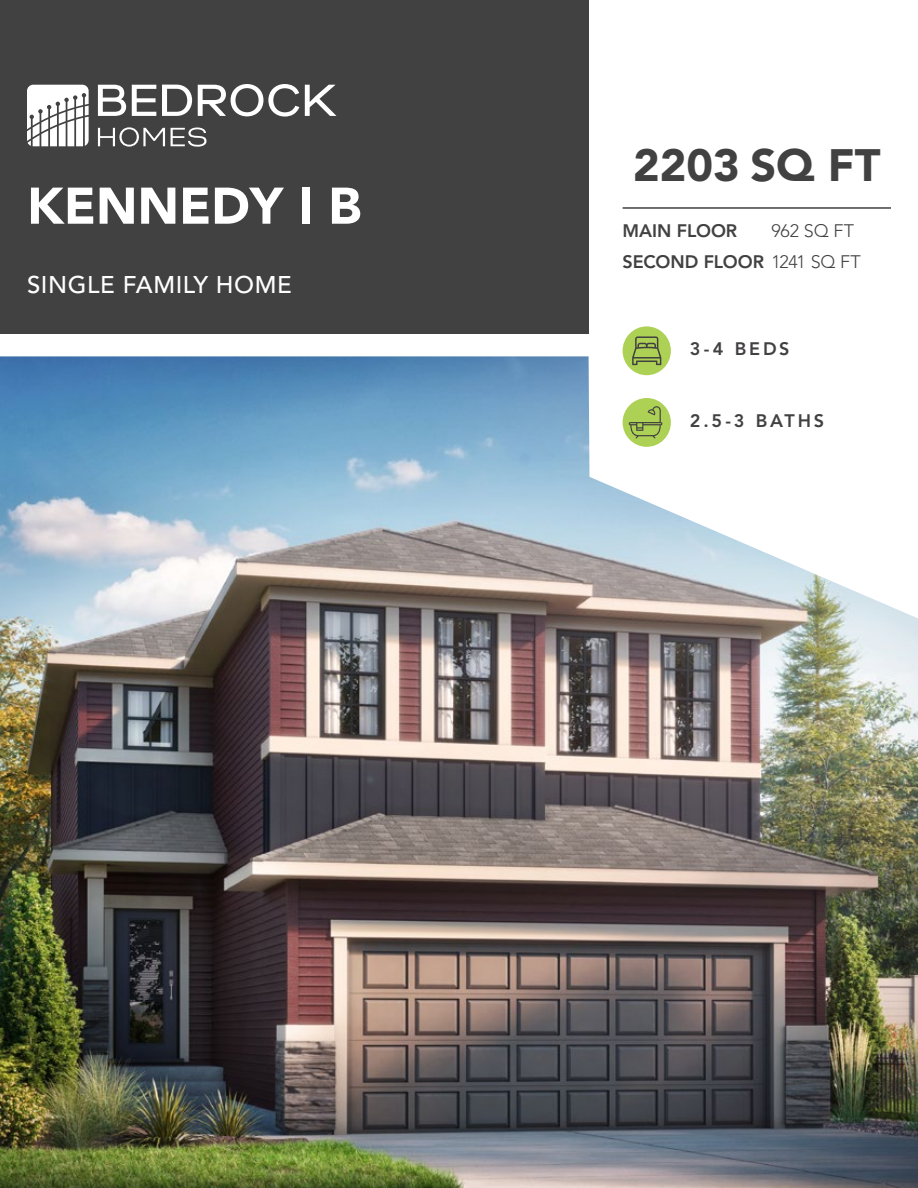
<style>
.page{position:relative;width:918px;height:1188px;background:#fff}
.page>*{position:absolute;margin:0;border:0;box-sizing:border-box;transform-origin:0 0}
.t1{font:900 51px "Avenir LT Std";color:#fff}
.t2{font:900 45px "Avenir LT Std";color:#424142}
.t3{font:500 24px "Avenir LT Std";letter-spacing:.025em;color:#fff}
.t4{font:800 18px/31.7px "Avenir LT Std";color:#424142}
.t5{font:800 18px "Avenir LT Std";letter-spacing:.155em;color:#424042}
.t6{font:300 18px "Avenir LT Std";letter-spacing:-.005em;color:#424142}
.s1{font-weight:300}
</style>
<div class="page">
<div style="left:0;top:0;width:589px;height:334px;background:#424142"></div>
<svg style="left:27px;top:85px;width:62px;height:61px;background:#d6d5d6"></svg>
<svg style="left:98px;top:85px;width:28px;height:31px"></svg>
<svg style="left:132px;top:85px;width:24px;height:31px"></svg>
<svg style="left:162px;top:85px;width:30px;height:31px"></svg>
<svg style="left:198px;top:84px;width:101px;height:33px"></svg>
<svg style="left:305px;top:85px;width:31px;height:31px"></svg>
<svg style="left:98px;top:127px;width:67px;height:20px"></svg>
<svg style="left:171px;top:127px;width:36px;height:20px"></svg>
<div style="left:623px;top:326px;width:48px;height:49px;background:#acd154;border-radius:50%"></div>
<svg style="left:632px;top:336px;width:29px;height:20px"></svg>
<hr style="left:623px;top:207px;width:268px;height:2px;background:#424142">
<img style="left:0;top:356px;width:918px;height:832px">
<h1 class="t1" style="left:27px;top:175px;width:336px">KENNEDY I B</h1>
<h3 class="t3" style="left:27px;top:271px;width:266px">SINGLE FAMILY HOME</h3>
<h2 class="t2" style="left:633px;top:138px;width:249px">2203 SQ FT</h2>
<p class="t4" style="left:623px;top:215px;width:240px">MAIN FLOOR<br>SECOND FLOOR <span class="s1">1241 SQ FT</span></p>
<p class="t6" style="left:772px;top:220px;width:84px">962 SQ FT</p>
<p class="t5" style="left:690px;top:339px;width:101px">3-4 BEDS</p>
<p class="t5" style="left:690px;top:410px;width:136px">2.5-3 BATHS</p>
</div>
